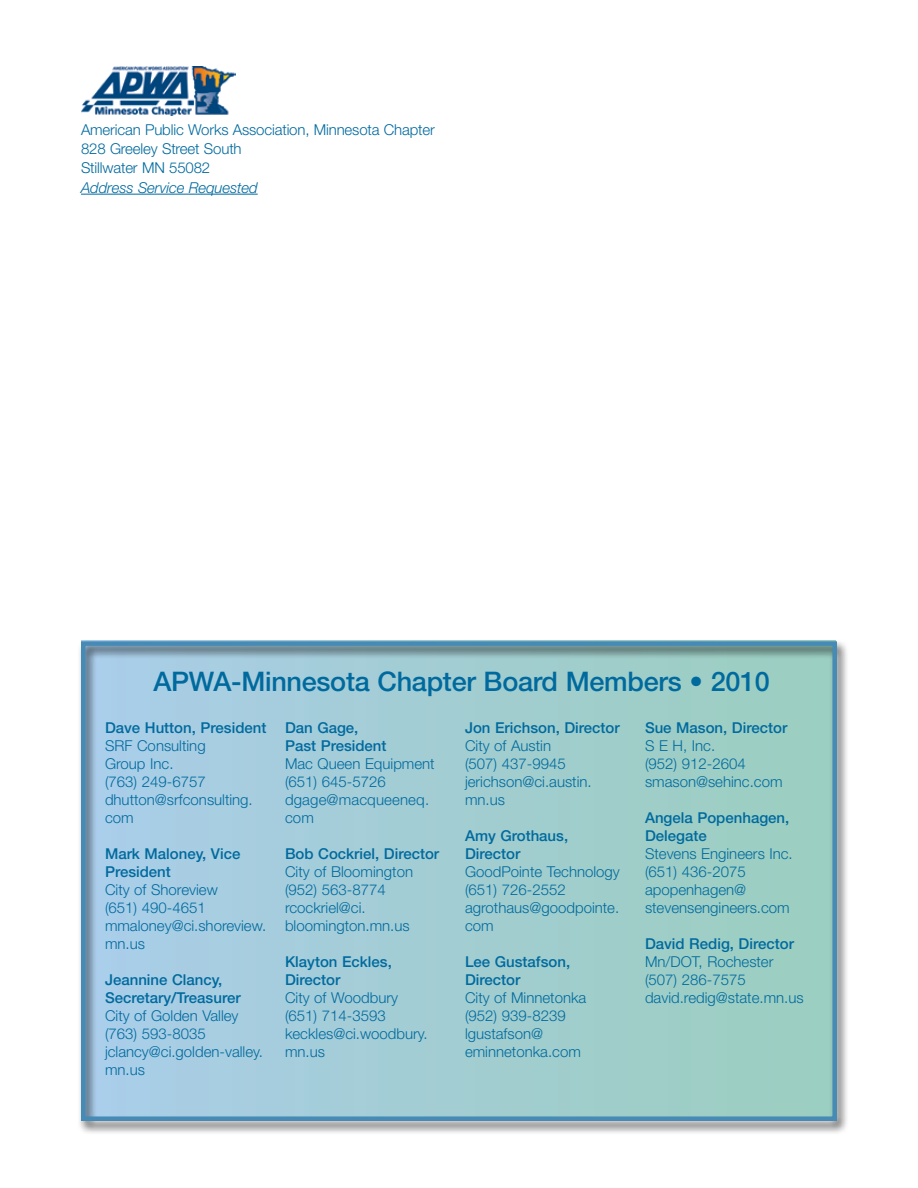
<style>
.page{position:relative;width:918px;height:1188px;background:#fff}
.page>*{position:absolute;margin:0;border:0;box-sizing:border-box;transform-origin:0 0}
.t1{font:500 27px "Helvetica Neue";letter-spacing:-.01em;color:#006a9e}
.t2{font:300 15px/18px "Helvetica Neue";color:#006a9e}
.t3{font:500 15px/18px "Helvetica Neue";color:#006a9e}
.t4{font:italic 300 15px "Helvetica Neue";letter-spacing:-.01em;color:#006a9e}
</style>
<div class="page">
<hr style="left:81px;top:194px;width:177px;height:1px;background:#006a9e">
<img style="left:81px;top:67px;width:155px;height:49px">
<div style="left:77px;top:639px;width:778px;height:502px;background:#000;opacity:.75"></div>
<div style="left:81px;top:641px;width:756px;height:480px;border:4px solid #468ab6"></div>
<p class="t2" style="left:81px;top:119px;width:355px;line-height:19.4px">American Public Works Association, Minnesota Chapter<br>828 Greeley Street South<br>Stillwater MN 55082</p>
<p class="t4" style="left:81px;top:178px;width:178px">Address Service Requested</p>
<h1 class="t1" style="left:153px;top:665px;width:618px">APWA-Minnesota Chapter Board Members • 2010</h1>
<p class="t3" style="left:105px;top:719px;width:163px">Dave Hutton, President</p>
<p class="t2" style="left:105px;top:737px;width:149px">SRF Consulting<br>Group Inc.<br>(763) 249-6757 dhutton@srfconsulting. com</p>
<p class="t3" style="left:105px;top:845px;width:137px">Mark Maloney, Vice<br>President</p>
<p class="t2" style="left:105px;top:881px;width:163px">City of Shoreview<br>(651) 490-4651 mmaloney@ci.shoreview. mn.us</p>
<p class="t3" style="left:105px;top:971px;width:137px">Jeannine Clancy,<br>Secretary/Treasurer</p>
<p class="t2" style="left:105px;top:1007px;width:159px">City of Golden Valley (763) 593-8035 jclancy@ci.golden-valley. mn.us</p>
<p class="t3" style="left:285px;top:719px;width:103px">Dan Gage,<br>Past President</p>
<p class="t2" style="left:285px;top:755px;width:151px">Mac Queen Equipment (651) 645-5726 dgage@macqueeneq. com</p>
<p class="t3" style="left:285px;top:845px;width:156px">Bob Cockriel, Director</p>
<p class="t2" style="left:285px;top:863px;width:130px">City of Bloomington (952) 563-8774 rcockriel@ci. bloomington.mn.us</p>
<p class="t3" style="left:285px;top:953px;width:108px">Klayton Eckles,<br>Director</p>
<p class="t2" style="left:285px;top:989px;width:144px">City of Woodbury (651) 714-3593 keckles@ci.woodbury. mn.us</p>
<p class="t3" style="left:645px;top:719px;width:144px">Sue Mason, Director</p>
<p class="t2" style="left:645px;top:737px;width:139px">S E H, Inc.<br>(952) 912-2604 smason@sehinc.com</p>
<p class="t3" style="left:645px;top:809px;width:146px">Angela Popenhagen,<br>Delegate</p>
<p class="t2" style="left:645px;top:845px;width:149px">Stevens Engineers Inc. (651) 436-2075 apopenhagen@ stevensengineers.com</p>
<p class="t3" style="left:645px;top:935px;width:150px">David Redig, Director</p>
<p class="t2" style="left:645px;top:953px;width:160px">Mn/DOT, Rochester (507) 286-7575 david.redig@state.mn.us</p>
<p class="t3" style="left:465px;top:719px;width:156px">Jon Erichson, Director</p>
<p class="t2" style="left:465px;top:737px;width:128px">City of Austin<br>(507) 437-9945 jerichson@ci.austin. mn.us</p>
<p class="t3" style="left:465px;top:827px;width:105px">Amy Grothaus,<br>Director</p>
<p class="t2" style="left:465px;top:863px;width:156px">GoodPointe Technology (651) 726-2552 agrothaus@goodpointe. com</p>
<p class="t3" style="left:465px;top:953px;width:107px">Lee Gustafson,<br>Director</p>
<p class="t2" style="left:465px;top:989px;width:123px">City of Minnetonka (952) 939-8239 lgustafson@ eminnetonka.com</p>
</div>
